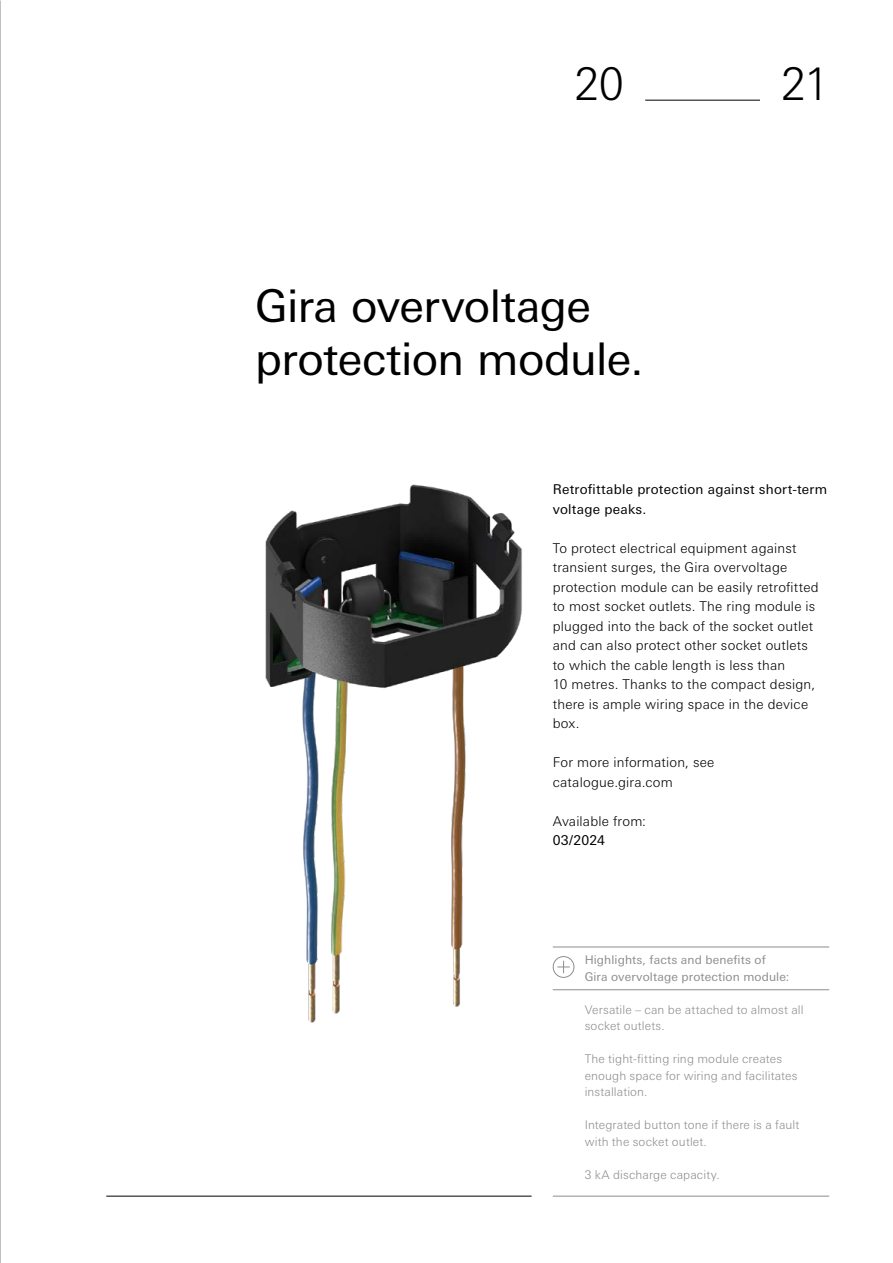
<style>
.page{position:relative;width:893px;height:1263px;background:#fff}
.page>*{position:absolute;margin:0;border:0;box-sizing:border-box;transform-origin:0 0}
.t1{font:45px/52.5px "Univers Next W1 G";letter-spacing:-.015em;color:#000}
.t2{font:300 45px "Univers Next W1 G";color:#000}
.t3{font:300 13.5px/19.5px "Univers Next W1 G";letter-spacing:.015em;color:#000}
.t4{font:13.5px/19.5px "Univers Next W1 G";letter-spacing:.015em;color:#000}
.t5{font:300 12px/16.5px "Univers Next W1 G";letter-spacing:.01em;color:#8f8d8c}
.t6{font:12px/16.5px "Univers Next W1 G";letter-spacing:.01em;color:#8f8d8c}
</style>
<div class="page">
<img style="left:265px;top:484px;width:437px;height:539px">
<hr style="left:106px;top:1196px;width:425px;height:1px;background:#000">
<hr style="left:553px;top:946px;width:276px;height:1px;background:#8f8d8c">
<hr style="left:553px;top:989px;width:276px;height:1px;background:#8f8d8c">
<hr style="left:553px;top:1196px;width:276px;height:1px;background:#8f8d8c">
<div style="left:553px;top:956px;width:21px;height:22px;border:1px solid #8f8d8c;border-radius:50%"></div>
<svg style="left:557px;top:961px;width:13px;height:12px"></svg>
<hr style="left:645px;top:100px;width:115px;height:1px;background:#000">
<h1 class="t2" style="left:575px;top:58px;width:51px">20</h1>
<h1 class="t2" style="left:781px;top:58px;width:49px">21</h1>
<h1 class="t1" style="left:255px;top:280px;width:390px">Gira overvoltage protection module.</h1>
<p class="t4" style="left:553px;top:480px;width:276px">Retrofittable protection against short-term voltage peaks.</p>
<p class="t3" style="left:553px;top:538px;width:267px">To protect electrical equipment against transient surges, the Gira overvoltage protection module can be easily retrofitted to most socket outlets. The ring module is plugged into the back of the socket outlet and can also protect other socket outlets to which the cable length is less than<br>10 metres. Thanks to the compact design, there is ample wiring space in the device box.</p>
<p class="t3" style="left:553px;top:753px;width:163px">For more information, see catalogue.gira.com</p>
<p class="t3" style="left:553px;top:811px;width:95px">Available from:</p>
<p class="t4" style="left:553px;top:831px;width:54px">03/2024</p>
<p class="t6" style="left:585px;top:952px;width:206px">Highlights, facts and benefits of<br>Gira overvoltage protection module:</p>
<p class="t5" style="left:585px;top:1001px;width:220px">Versatile – can be attached to almost all socket outlets.</p>
<p class="t5" style="left:585px;top:1051px;width:214px">The tight-fitting ring module creates enough space for wiring and facilitates installation.</p>
<p class="t5" style="left:585px;top:1117px;width:216px">Integrated button tone if there is a fault with the socket outlet.</p>
<p class="t5" style="left:585px;top:1166px;width:136px">3 kA discharge capacity.</p>
</div>
